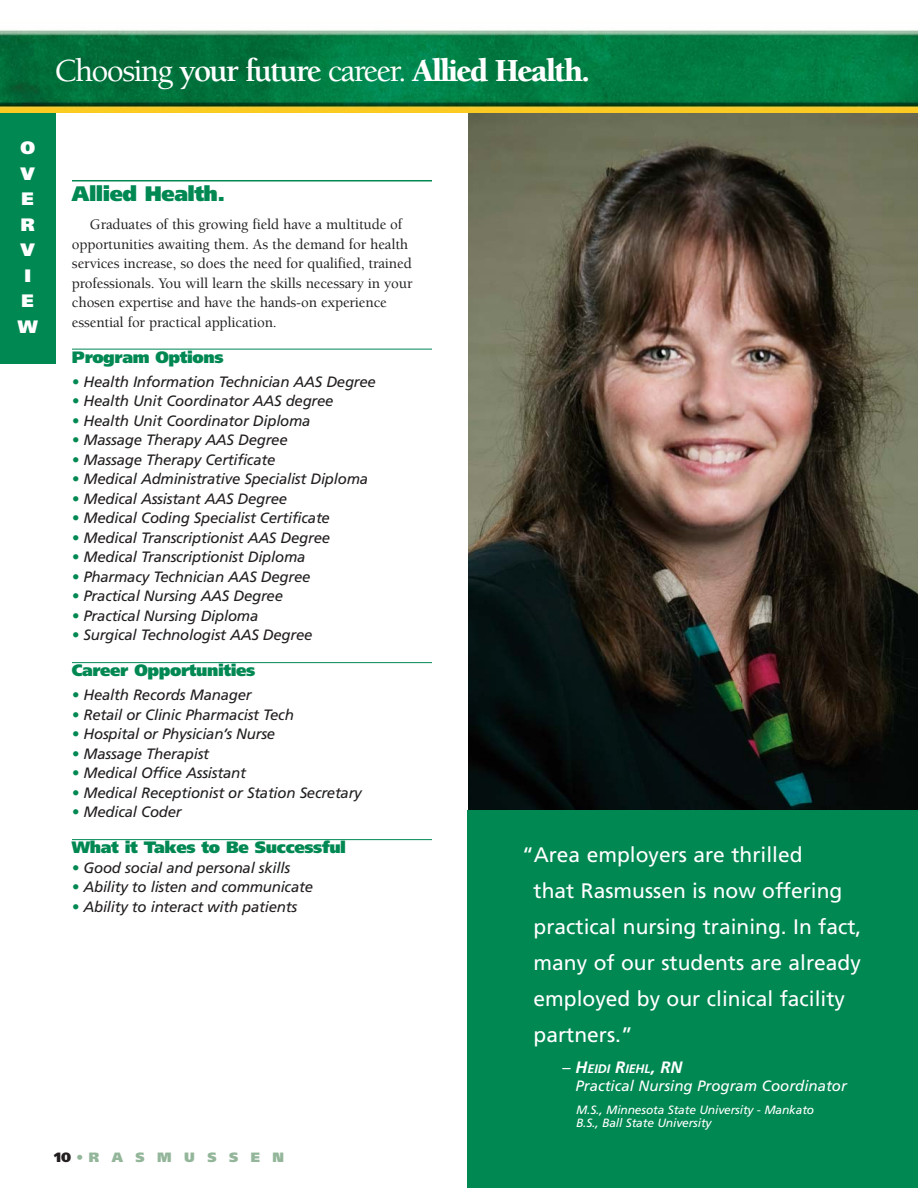
<style>
.page{position:relative;width:918px;height:1188px;background:#fff}
.page>*{position:absolute;margin:0;border:0;box-sizing:border-box;transform-origin:0 0}
.t1{font:500 33px "Berkeley";letter-spacing:-.05em;color:#fff}
.t2{font:21px/36px "Frutiger LT";color:#fff}
.t3{font:900 21px "Frutiger LT";letter-spacing:-.02em;color:#008853}
.t4{font:900 18px/25.5px "Frutiger LT";color:#fff;text-align:center}
.t5{font:900 16.5px "Frutiger LT";letter-spacing:-.02em;color:#008853}
.t6{font:italic 15px "Frutiger LT";letter-spacing:-.015em;color:#231f20}
.t7{font:500 15px/19.5px "Berkeley";letter-spacing:-.01em;color:#231f20}
.t8{font:italic 15px "Frutiger LT";color:#fff}
.t9{font:900 13.5px "Frutiger LT";letter-spacing:.925em;color:#93b69a}
.t10{font:italic 700 12.3px "Frutiger LT";color:#fff}
.t11{font:italic 12px/13.5px "Frutiger LT";letter-spacing:-.01em;color:#fff}
.s1{font-weight:700}
.s2{font-weight:900}
.s3{color:#008853}
.s4{color:#231f20}
.s5{font-weight:400;font-style:normal;font-size:16.5px}
.s6{font-size:16.5px}
</style>
<div class="page">
<img style="left:468px;top:112px;width:450px;height:698px">
<hr style="left:72px;top:180px;width:360px;height:1px;background:#008853">
<hr style="left:72px;top:349px;width:360px;height:1px;background:#008853">
<hr style="left:72px;top:662px;width:360px;height:1px;background:#008853">
<hr style="left:72px;top:839px;width:360px;height:1px;background:#008853">
<div style="left:468px;top:810px;width:450px;height:378px;background:#008853"></div>
<div style="left:0;top:112px;width:56px;height:252px;background:#008853"></div>
<img style="left:0;top:30px;width:918px;height:82px">
<p class="t1" style="left:54px;top:57px;width:538px">Choosing <span class="s1">your future</span> career. <span class="s2">Allied Health.</span></p>
<p class="t4" style="left:18px;top:136px;width:21px">O<br>V<br>E<br>R<br>V<br>I<br>E<br>W</p>
<p class="t3" style="left:72px;top:185px;width:155px">Allied Health.</p>
<p class="t7" style="left:72px;top:216px;width:342px;text-indent:18px">Graduates of this growing field have a multitude of opportunities awaiting them. As the demand for health services increase, so does the need for qualified, trained professionals. You will learn the skills necessary in your chosen expertise and have the hands-on experience essential for practical application.</p>
<p class="t5" style="left:72px;top:350px;width:153px">Program Options</p>
<p class="t6" style="left:72px;top:376px;width:305px"><span class="s3">•</span> Health Information Technician AAS Degree</p>
<p class="t6" style="left:72px;top:395px;width:263px"><span class="s3">•</span> Health Unit Coordinator AAS degree</p>
<p class="t6" style="left:72px;top:415px;width:240px"><span class="s3">•</span> Health Unit Coordinator Diploma</p>
<p class="t6" style="left:72px;top:434px;width:217px"><span class="s3">•</span> Massage Therapy AAS Degree</p>
<p class="t6" style="left:72px;top:454px;width:205px"><span class="s3">•</span> Massage Therapy Certificate</p>
<p class="t6" style="left:72px;top:473px;width:298px"><span class="s3">•</span> Medical Administrative Specialist Diploma</p>
<p class="t6" style="left:72px;top:493px;width:217px"><span class="s3">•</span> Medical Assistant AAS Degree</p>
<p class="t6" style="left:72px;top:512px;width:259px"><span class="s3">•</span> Medical Coding Specialist Certificate</p>
<p class="t6" style="left:72px;top:532px;width:260px"><span class="s3">•</span> Medical Transcriptionist AAS Degree</p>
<p class="t6" style="left:72px;top:551px;width:235px"><span class="s3">•</span> Medical Transcriptionist Diploma</p>
<p class="t6" style="left:72px;top:571px;width:240px"><span class="s3">•</span> Pharmacy Technician AAS Degree</p>
<p class="t6" style="left:72px;top:590px;width:213px"><span class="s3">•</span> Practical Nursing AAS Degree</p>
<p class="t6" style="left:72px;top:610px;width:188px"><span class="s3">•</span> Practical Nursing Diploma</p>
<p class="t6" style="left:72px;top:629px;width:242px"><span class="s3">•</span> Surgical Technologist AAS Degree</p>
<p class="t5" style="left:72px;top:664px;width:185px">Career Opportunities</p>
<p class="t6" style="left:72px;top:689px;width:181px"><span class="s3">•</span> Health Records Manager</p>
<p class="t6" style="left:72px;top:709px;width:223px"><span class="s3">•</span> Retail or Clinic Pharmacist Tech</p>
<p class="t6" style="left:72px;top:728px;width:205px"><span class="s3">•</span> Hospital or Physician’s Nurse</p>
<p class="t6" style="left:72px;top:748px;width:139px"><span class="s3">•</span> Massage Therapist</p>
<p class="t6" style="left:72px;top:767px;width:175px"><span class="s3">•</span> Medical Office Assistant</p>
<p class="t6" style="left:72px;top:787px;width:291px"><span class="s3">•</span> Medical Receptionist or Station Secretary</p>
<p class="t6" style="left:72px;top:806px;width:111px"><span class="s3">•</span> Medical Coder</p>
<p class="t5" style="left:72px;top:841px;width:276px">What it Takes to Be Successful</p>
<p class="t6" style="left:72px;top:862px;width:220px"><span class="s3">•</span> Good social and personal skills</p>
<p class="t6" style="left:72px;top:881px;width:243px"><span class="s3">•</span> Ability to listen and communicate</p>
<p class="t6" style="left:72px;top:901px;width:227px"><span class="s3">•</span> Ability to interact with patients</p>
<p class="t9" style="left:54px;top:1152px;width:232px"><span class="s4">10</span>•RASMUSSEN</p>
<p class="t2" style="left:534px;top:837px;width:329px;text-indent:-12px">“Area employers are thrilled<br>that Rasmussen is now offering practical nursing training. In fact, many of our students are already employed by our clinical facility partners.”</p>
<p class="t10" style="left:562px;top:1064px;width:122px"><span class="s5">–</span> <span class="s6">H</span>EIDI <span class="s6">R</span>IEHL<span class="s6">, RN</span></p>
<p class="t8" style="left:576px;top:1080px;width:273px">Practical Nursing Program Coordinator</p>
<p class="t11" style="left:576px;top:1104px;width:240px">M.S., Minnesota State University - Mankato<br>B.S., Ball State University</p>
</div>
